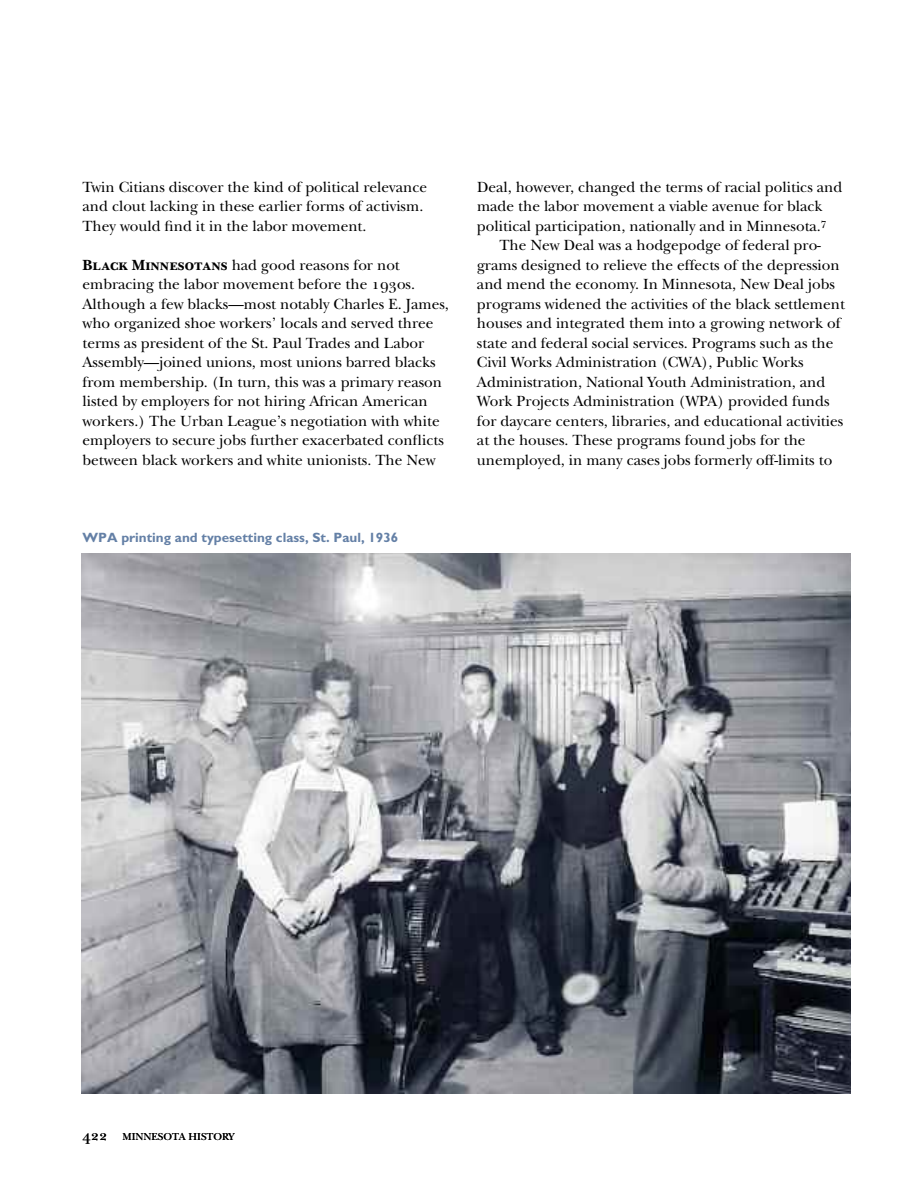
<style>
.page{position:relative;width:918px;height:1188px;background:#fff}
.page>*{position:absolute;margin:0;border:0;box-sizing:border-box;transform-origin:0 0}
.t1{font:15.3px/19.5px "New Baskerville";color:#000}
.t2{font:700 13.5px "Gill Sans";color:#6480a6}
.t3{font:10.5px "New Baskerville";color:#000}
.s1{font-family:"New Baskerville Bold SC"}
.s2{font-family:"New Baskerville SC"}
.s3{font-family:"New Baskerville SC";font-size:15px}
</style>
<div class="page">
<img style="left:81px;top:554px;width:769px;height:539px">
<p class="t1" style="left:82px;top:179px;width:346px">Twin Citians discover the kind of political relevance and clout lacking in these earlier forms of activism.<br>They would find it in the labor movement.</p>
<p class="t1" style="left:82px;top:257px;width:368px"><span class="s1">Black Minnesotans</span> had good reasons for not embracing the labor movement before the <span class="s2">1930</span>s.<br>Although a few blacks—most notably Charles E. James, who organized shoe workers’ locals and served three terms as president of the St. Paul Trades and Labor Assembly—joined unions, most unions barred blacks from membership. (In turn, this was a primary reason listed by employers for not hiring African American workers.) The Urban League’s negotiation with white employers to secure jobs further exacerbated conflicts between black workers and white unionists. The New</p>
<p class="t2" style="left:82px;top:532px;width:317px">WPA printing and typesetting class, St. Paul, 1936</p>
<p class="t1" style="left:477px;top:179px;width:367px">Deal, however, changed the terms of racial politics and made the labor movement a viable avenue for black political participation, nationally and in Minnesota.<sup>7</sup></p>
<p class="t1" style="left:477px;top:238px;width:369px;text-indent:22px">The New Deal was a hodgepodge of federal pro&shy;grams designed to relieve the effects of the depression and mend the economy. In Minnesota, New Deal jobs programs widened the activities of the black settlement houses and integrated them into a growing network of state and federal social services. Programs such as the Civil Works Administration (CWA), Public Works Administration, National Youth Administration, and Work Projects Administration (WPA) provided funds for daycare centers, libraries, and educational activities at the houses. These programs found jobs for the unemployed, in many cases jobs formerly off-limits to</p>
<p class="t3" style="left:82px;top:1133px;width:153px"><span class="s3">422</span> MINNESOTA HISTORY</p>
</div>
